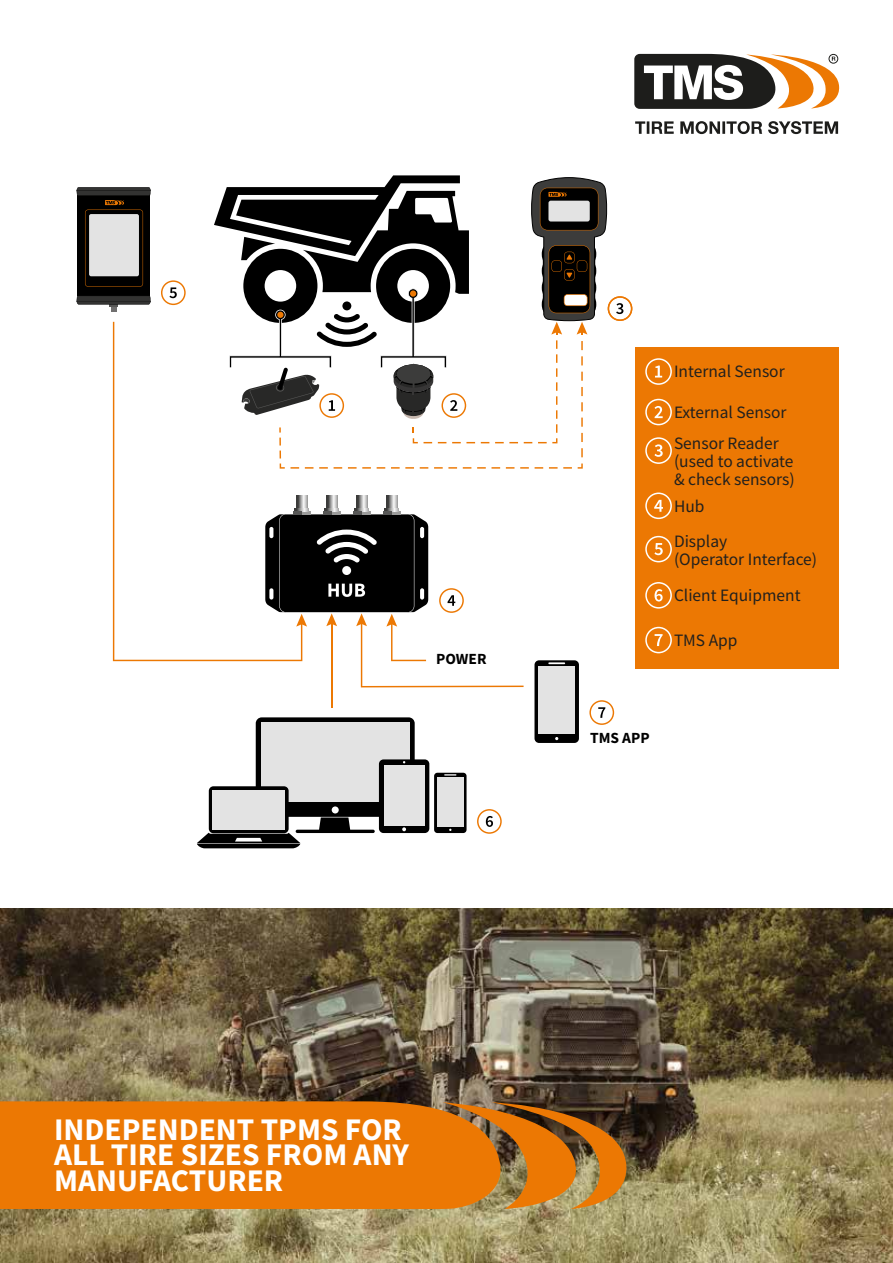
<style>
.page{position:relative;width:893px;height:1263px;background:#fff}
.page>*{position:absolute;margin:0;border:0;box-sizing:border-box;transform-origin:0 0}
.t1{font:700 31.5px/25.5px "Source Sans Pro";color:#fff}
.t2{font:17.4px/18px "Source Sans Pro";color:#21201e}
.t3{font:700 15.45px "Source Sans Pro";color:#000}
</style>
<div class="page">
<svg style="left:634px;top:54px;width:205px;height:80px"></svg>
<div style="left:78px;top:196px;width:72px;height:100px;background:#000"></div>
<svg style="left:77px;top:187px;width:74px;height:100px"></svg>
<svg style="left:77px;top:296px;width:74px;height:15px"></svg>
<svg style="left:495px;top:442px;width:23px;height:1px"></svg>
<svg style="left:452px;top:442px;width:23px;height:1px"></svg>
<svg style="left:413px;top:438px;width:19px;height:5px"></svg>
<svg style="left:578px;top:463px;width:5px;height:6px"></svg>
<svg style="left:549px;top:467px;width:23px;height:2px"></svg>
<svg style="left:535px;top:467px;width:8px;height:2px"></svg>
<svg style="left:520px;top:467px;width:9px;height:2px"></svg>
<svg style="left:506px;top:467px;width:8px;height:2px"></svg>
<svg style="left:477px;top:467px;width:23px;height:2px"></svg>
<svg style="left:463px;top:467px;width:8px;height:2px"></svg>
<svg style="left:434px;top:467px;width:23px;height:2px"></svg>
<svg style="left:420px;top:467px;width:8px;height:2px"></svg>
<svg style="left:391px;top:467px;width:23px;height:2px"></svg>
<svg style="left:377px;top:467px;width:8px;height:2px"></svg>
<svg style="left:348px;top:467px;width:23px;height:2px"></svg>
<svg style="left:334px;top:467px;width:8px;height:2px"></svg>
<svg style="left:319px;top:467px;width:9px;height:2px"></svg>
<svg style="left:305px;top:467px;width:8px;height:2px"></svg>
<svg style="left:113px;top:322px;width:187px;height:339px"></svg>
<hr style="left:331px;top:621px;width:1px;height:87px;background:#ec7803">
<svg style="left:161px;top:280px;width:25px;height:25px"></svg>
<svg style="left:477px;top:809px;width:25px;height:25px"></svg>
<svg style="left:589px;top:700px;width:25px;height:25px"></svg>
<svg style="left:524px;top:177px;width:108px;height:280px"></svg>
<div style="left:256px;top:717px;width:159px;height:100px;background:#000;border-radius:6px"></div>
<hr style="left:296px;top:830px;width:79px;height:3px;background:#000;border-radius:2px">
<div style="left:261px;top:722px;width:149px;height:80px;background:#e3e3e3"></div>
<div style="left:332px;top:806px;width:7px;height:7px;background:#fff;border-radius:50%"></div>
<div style="left:209px;top:786px;width:80px;height:47px;background:#000;border-radius:5px"></div>
<svg style="left:197px;top:833px;width:103px;height:15px;background:#343434"></svg>
<div style="left:212px;top:790px;width:73px;height:40px;background:#e3e3e3"></div>
<div style="left:379px;top:759px;width:50px;height:74px;background:#000;border-radius:5px"></div>
<svg style="left:402px;top:827px;width:4px;height:4px"></svg>
<div style="left:384px;top:765px;width:41px;height:60px;background:#e3e3e3"></div>
<div style="left:434px;top:773px;width:33px;height:60px;background:#000;border-radius:3px"></div>
<svg style="left:444px;top:774px;width:12px;height:1px"></svg>
<div style="left:437px;top:777px;width:27px;height:50px;background:#e3e3e3"></div>
<div style="left:534px;top:660px;width:45px;height:83px;background:#000;border-radius:5px"></div>
<svg style="left:548px;top:662px;width:17px;height:2px"></svg>
<div style="left:538px;top:666px;width:37px;height:68px;background:#e3e3e3"></div>
<svg style="left:214px;top:175px;width:255px;height:244px"></svg>
<svg style="left:387px;top:495px;width:10px;height:14px"></svg>
<svg style="left:296px;top:495px;width:11px;height:14px"></svg>
<svg style="left:326px;top:495px;width:11px;height:14px"></svg>
<svg style="left:357px;top:495px;width:10px;height:14px"></svg>
<svg style="left:265px;top:509px;width:259px;height:178px"></svg>
<div style="left:635px;top:347px;width:204px;height:322px;background:#ec7803"></div>
<svg style="left:645px;top:437px;width:27px;height:27px"></svg>
<svg style="left:645px;top:399px;width:27px;height:26px"></svg>
<svg style="left:645px;top:358px;width:27px;height:27px"></svg>
<svg style="left:645px;top:492px;width:27px;height:27px"></svg>
<svg style="left:645px;top:536px;width:27px;height:26px"></svg>
<svg style="left:645px;top:582px;width:27px;height:27px"></svg>
<svg style="left:645px;top:627px;width:27px;height:26px"></svg>
<img style="left:0;top:908px;width:893px;height:355px">
<div style="left:0;top:1101px;width:505px;height:108px;background:#ec7803"></div>
<svg style="left:443px;top:1102px;width:186px;height:107px;background:#b56e20"></svg>
<p class="t3" style="left:436px;top:649px;width:52px">POWER</p>
<p class="t2" style="left:674px;top:362px;width:112px">Internal Sensor</p>
<p class="t2" style="left:674px;top:403px;width:114px">External Sensor</p>
<p class="t2" style="left:674px;top:434px;width:122px">Sensor Reader (used to activate &amp; check sensors)</p>
<p class="t2" style="left:674px;top:488px;width:55px;line-height:35.7px">Hub<br>Display</p>
<p class="t2" style="left:674px;top:541px;width:145px;line-height:35.7px">(Operator Interface)<br>Client Equipment</p>
<p class="t2" style="left:674px;top:631px;width:65px">TMS App</p>
<p class="t3" style="left:590px;top:727px;width:61px">TMS APP</p>
<h1 class="t1" style="left:54px;top:1116px;width:357px">INDEPENDENT TPMS FOR<br>ALL TIRE SIZES FROM ANY<br>MANUFACTURER</h1>
</div>
